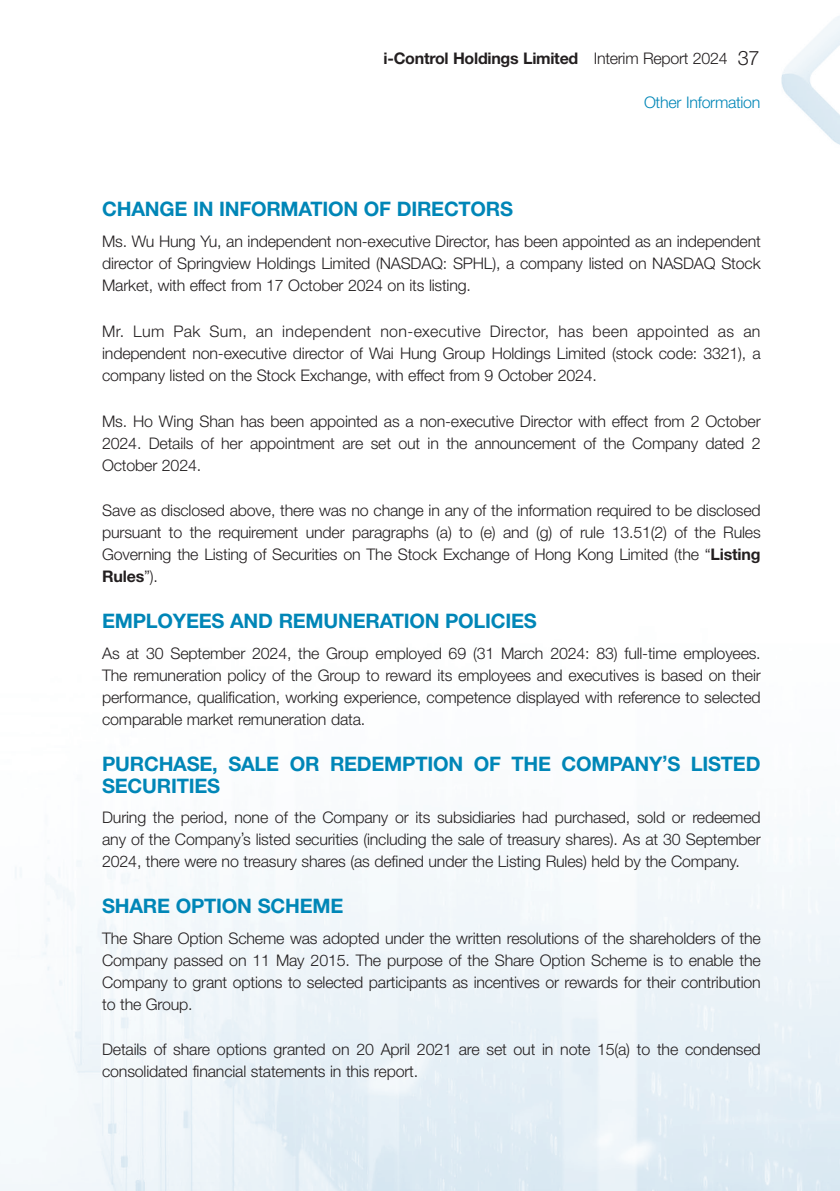
<style>
.page{position:relative;width:840px;height:1191px;background:#fff}
.page>*{position:absolute;margin:0;border:0;box-sizing:border-box;transform-origin:0 0}
.t1{font:700 20px/22px "Helvetica Neue LT Std";letter-spacing:-.01em;color:#0086b7}
.t2{font:300 16px/22px "Helvetica Neue LT Std";letter-spacing:-.01em;color:#231f20;text-align:justify}
.t3{font:700 16px "Helvetica Neue LT Std";letter-spacing:-.015em;color:#231f20}
.t4{font:300 16px "Helvetica Neue LT Std";letter-spacing:-.02em;color:#0086b7}
.s1{font-weight:300}
.s2{font-weight:300;font-size:20px}
.s3{font-weight:700}
</style>
<div class="page">
<img style="left:0;top:16px;width:839px;height:1175px">
<p class="t3" style="left:383px;top:48px;width:377px">i-Control Holdings Limited <span class="s1">Interim Report 2024</span> <span class="s2">37</span></p>
<p class="t4" style="left:643px;top:92px;width:118px">Other Information</p>
<p class="t1" style="left:102px;top:198px;width:412px">CHANGE IN INFORMATION OF DIRECTORS</p>
<p class="t2" style="left:102px;top:230px;width:659px">Ms. Wu Hung Yu, an independent non-executive Director, has been appointed as an independent director of Springview Holdings Limited (NASDAQ: SPHL), a company listed on NASDAQ Stock Market, with effect from 17 October 2024 on its listing.</p>
<p class="t2" style="left:102px;top:320px;width:659px">Mr. Lum Pak Sum, an independent non-executive Director, has been appointed as an independent non-executive director of Wai Hung Group Holdings Limited (stock code: 3321), a company listed on the Stock Exchange, with effect from 9 October 2024.</p>
<p class="t2" style="left:102px;top:409px;width:659px">Ms. Ho Wing Shan has been appointed as a non-executive Director with effect from 2 October 2024. Details of her appointment are set out in the announcement of the Company dated 2<br>October 2024.</p>
<p class="t2" style="left:102px;top:499px;width:659px">Save as disclosed above, there was no change in any of the information required to be disclosed pursuant to the requirement under paragraphs (a) to (e) and (g) of rule 13.51(2) of the Rules Governing the Listing of Securities on The Stock Exchange of Hong Kong Limited (the “<span class="s3">Listing Rules</span>”).</p>
<p class="t1" style="left:102px;top:609px;width:436px">EMPLOYEES AND REMUNERATION POLICIES</p>
<p class="t2" style="left:102px;top:642px;width:659px">As at 30 September 2024, the Group employed 69 (31 March 2024: 83) full-time employees.<br>The remuneration policy of the Group to reward its employees and executives is based on their performance, qualification, working experience, competence displayed with reference to selected comparable market remuneration data.</p>
<p class="t1" style="left:102px;top:752px;width:659px">PURCHASE, SALE OR REDEMPTION OF THE COMPANY’S LISTED<br>SECURITIES</p>
<p class="t2" style="left:102px;top:806px;width:659px">During the period, none of the Company or its subsidiaries had purchased, sold or redeemed any of the Company’s listed securities (including the sale of treasury shares). As at 30 September 2024, there were no treasury shares (as defined under the Listing Rules) held by the Company.</p>
<p class="t1" style="left:102px;top:894px;width:242px">SHARE OPTION SCHEME</p>
<p class="t2" style="left:102px;top:926px;width:659px">The Share Option Scheme was adopted under the written resolutions of the shareholders of the Company passed on 11 May 2015. The purpose of the Share Option Scheme is to enable the Company to grant options to selected participants as incentives or rewards for their contribution to the Group.</p>
<p class="t2" style="left:102px;top:1038px;width:659px">Details of share options granted on 20 April 2021 are set out in note 15(a) to the condensed consolidated financial statements in this report.</p>
</div>
